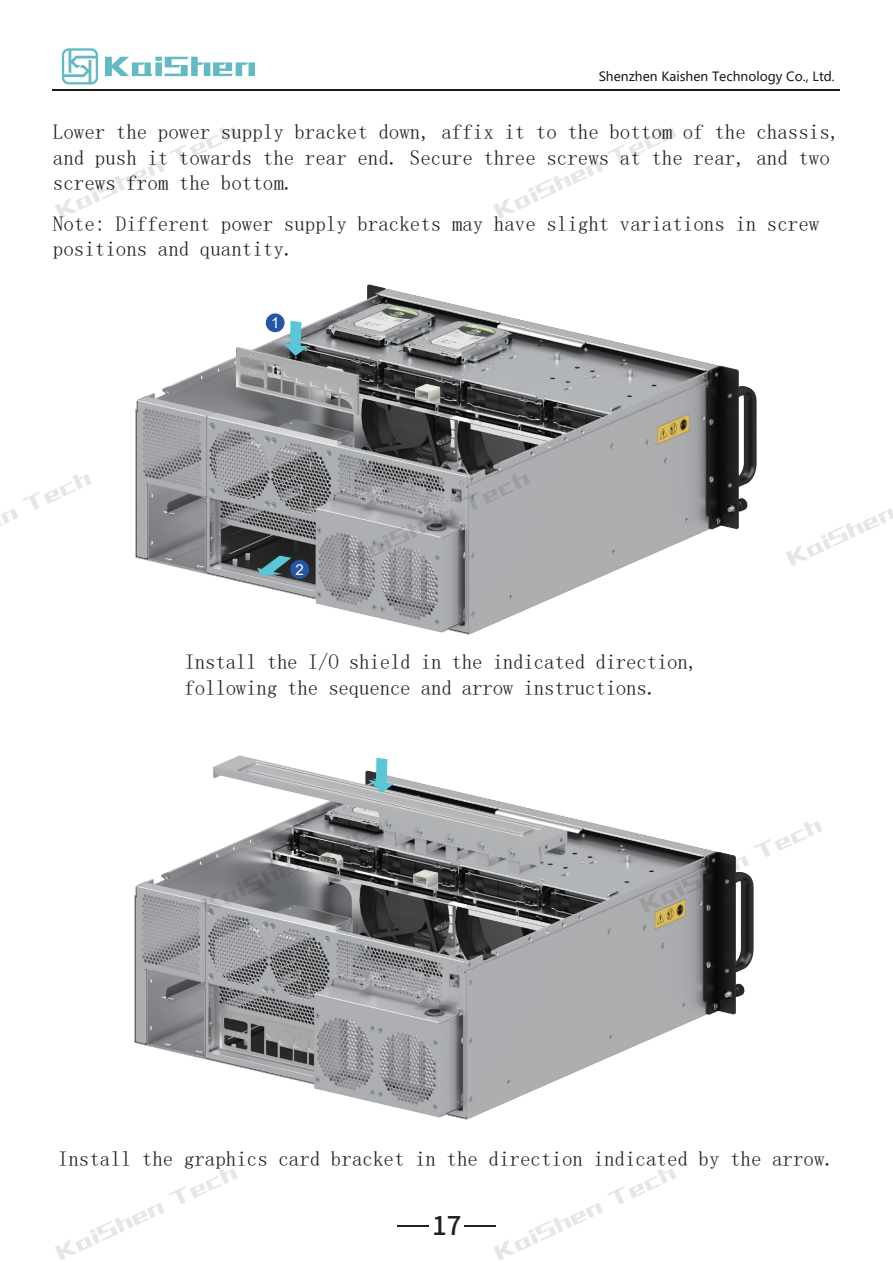
<style>
.page{position:relative;width:893px;height:1263px;background:#fff}
.page>*{position:absolute;margin:0;border:0;box-sizing:border-box;transform-origin:0 0}
.t1{font:500 25.8px "Source Han Sans SC";color:#231f20}
.t2{font:21px/25.2px "Sim Sun";color:#231f20}
.t3{font:15px "Arial";color:#fff}
.t4{font:12.6px "Microsoft Ya Hei";color:#211814}
</style>
<div class="page">
<hr style="left:398px;top:1225px;width:31px;height:2px;background:#231f20">
<hr style="left:464px;top:1225px;width:31px;height:2px;background:#231f20">
<img style="left:135px;top:284px;width:621px;height:351px">
<img style="left:134px;top:755px;width:620px;height:365px">
<svg style="left:369px;top:758px;width:25px;height:35px"></svg>
<svg style="left:283px;top:321px;width:25px;height:35px"></svg>
<svg style="left:257px;top:556px;width:34px;height:20px"></svg>
<div style="left:266px;top:313px;width:19px;height:19px;background:#2556a6;border-radius:50%"></div>
<div style="left:290px;top:560px;width:19px;height:19px;background:#2556a6;border-radius:50%"></div>
<hr style="left:53px;top:89px;width:787px;height:1px;background:#211814">
<svg style="left:62px;top:48px;width:36px;height:36px"></svg>
<svg style="left:105px;top:57px;width:150px;height:19px"></svg>
<svg style="left:201px;top:821px;width:183px;height:92px;background:#7d7e80"></svg>
<svg style="left:639px;top:821px;width:184px;height:92px"></svg>
<svg style="left:0;top:474px;width:92px;height:52px"></svg>
<svg style="left:347px;top:474px;width:183px;height:92px;background:#a1a2a5"></svg>
<svg style="left:786px;top:508px;width:107px;height:58px"></svg>
<svg style="left:55px;top:127px;width:183px;height:92px"></svg>
<svg style="left:493px;top:127px;width:183px;height:92px"></svg>
<svg style="left:55px;top:1169px;width:183px;height:91px"></svg>
<svg style="left:493px;top:1169px;width:183px;height:91px"></svg>
<p class="t4" style="left:599px;top:68px;width:238px">Shenzhen Kaishen Technology Co., Ltd.</p>
<p class="t2" style="left:53px;top:119px;width:789px">Lower the power supply bracket down, affix it to the bottom of the chassis, and push it towards the rear end. Secure three screws at the rear, and two screws from the bottom.</p>
<p class="t2" style="left:53px;top:211px;width:768px">Note: Different power supply brackets may have slight variations in screw positions and quantity.</p>
<p class="t3" style="left:271px;top:312px;width:10px">1</p>
<p class="t3" style="left:296px;top:559px;width:10px">2</p>
<p class="t2" style="left:185px;top:649px;width:515px">Install the I/O shield in the indicated direction, following the sequence and arrow instructions.</p>
<p class="t2" style="left:58px;top:1146px;width:778px">Install the graphics card bracket in the direction indicated by the arrow.</p>
<p class="t1" style="left:432px;top:1211px;width:31px">17</p>
</div>
